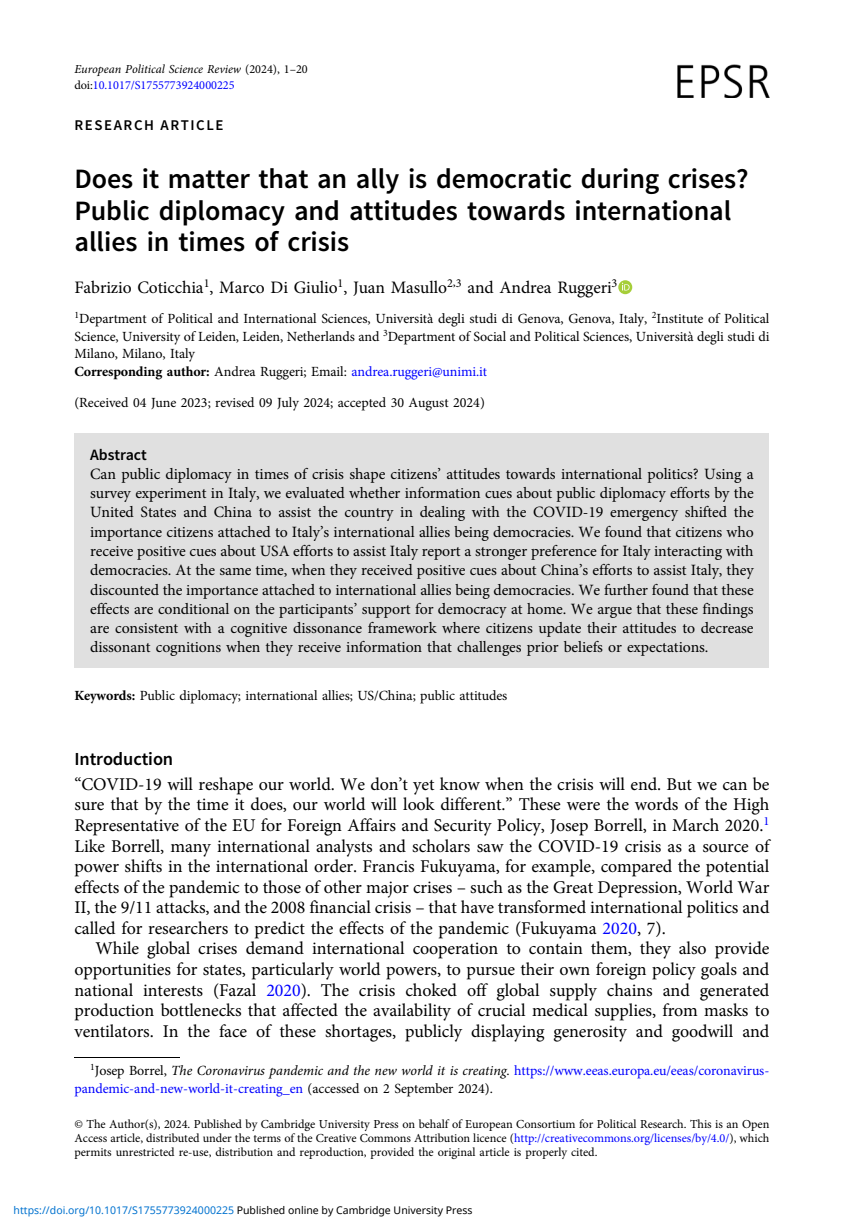
<style>
.page{position:relative;width:864px;height:1226px;background:#fff}
.page>*{position:absolute;margin:0;border:0;box-sizing:border-box;transform-origin:0 0}
.t1{font:28px/31.5px "Adv OT031 da 8 bf";color:#000}
.t2{font:18.38px "Adv OT031 da 8 bf";color:#000}
.t3{font:18.03px/20.7px "Adv OT1 ef 757 c 0";color:#000;text-align:justify}
.t4{font:17.5px "Adv OT1 ef 757 c 0";color:#000}
.t5{font:15.75px/19.2px "Adv OT1 ef 757 c 0";color:#000;text-align:justify}
.t6{font:15.75px "Adv OT031 da 8 bf";color:#000}
.t7{font:14.88px "Adv OT031 da 8 bf";letter-spacing:.11em;color:#000}
.t8{font:14px/17.5px "Adv OT1 ef 757 c 0";color:#000}
.t9{font:14px "Adv OT7 d 6 df 7 ab.I";color:#000}
.t10{font:14px "Adv OT1 ef 757 c 0";color:#00f}
.t11{font:12.25px/14px "Adv OT1 ef 757 c 0";color:#000;text-align:justify}
.t12{font:12.25px "Adv OT7 d 6 df 7 ab.I";color:#000}
.t13{font:12.25px "Adv OT1 ef 757 c 0";color:#00f}
.t14{font:10.5px "Noto Sans";color:#0172cf}
.s1{font-family:"Adv OT1 ef 757 c 0"}
.s2{color:#000}
.s3{font-family:"Adv O Tb 65 e 897 d.B"}
.s4{color:#00f}
.s5{font-style:inherit}
.s6{font-family:"Adv OT1 ef 757 c 0";color:#00f}
</style>
<div class="page">
<svg style="left:618px;top:280px;width:14px;height:14px"></svg>
<svg style="left:621px;top:283px;width:8px;height:7px"></svg>
<div style="left:74px;top:433px;width:695px;height:235px;background:#e0e0e0"></div>
<hr style="left:74px;top:1056px;width:105px;height:1px;background:#000">
<img style="left:677px;top:65px;width:92px;height:33px">
<p class="t12" style="left:74px;top:64px;width:235px">European Political Science Review <span class="s1">(2024), 1</span><span class="s1">–</span><span class="s1">20</span></p>
<p class="t13" style="left:74px;top:80px;width:162px"><span class="s2">doi:</span>10.1017/S1755773924000225</p>
<p class="t7" style="left:74px;top:120px;width:150px">RESEARCH ARTICLE</p>
<h1 class="t1" style="left:74px;top:165px;width:675px">Does it matter that an ally is democratic during crises?<br>Public diplomacy and attitudes towards international allies in times of crisis</h1>
<p class="t4" style="left:74px;top:281px;width:544px">Fabrizio Coticchia<sup>1</sup>, Marco Di Giulio<sup>1</sup>, Juan Masullo<sup>2</sup><sup>,</sup><sup>3</sup> and Andrea Ruggeri<sup>3</sup></p>
<p class="t8" style="left:74px;top:311px;width:696px"><sup>1</sup>Department of Political and International Sciences, Università degli studi di Genova, Genova, Italy, <sup>2</sup>Institute of Political Science, University of Leiden, Leiden, Netherlands and <sup>3</sup>Department of Social and Political Sciences, Università degli studi di Milano, Milano, Italy<br><span class="s3">Corresponding author:</span> Andrea Ruggeri; Email: <span class="s4">andrea.ruggeri@unimi.it</span></p>
<p class="t8" style="left:74px;top:395px;width:411px">(Received 04 June 2023; revised 09 July 2024; accepted 30 August 2024)</p>
<p class="t6" style="left:90px;top:448px;width:58px">Abstract</p>
<p class="t5" style="left:90px;top:465px;width:664px">Can public diplomacy in times of crisis shape citizens<span class="s5">’</span> attitudes towards international politics? Using a survey experiment in Italy, we evaluated whether information cues about public diplomacy efforts by the United States and China to assist the country in dealing with the COVID-19 emergency shifted the importance citizens attached to Italy<span class="s5">’</span>s international allies being democracies. We found that citizens who receive positive cues about USA efforts to assist Italy report a stronger preference for Italy interacting with democracies. At the same time, when they received positive cues about China<span class="s5">’</span>s efforts to assist Italy, they discounted the importance attached to international allies being democracies. We further found that these effects are conditional on the participants<span class="s5">’</span> support for democracy at home. We argue that these findings are consistent with a cognitive dissonance framework where citizens update their attitudes to decrease dissonant cognitions when they receive information that challenges prior beliefs or expectations.</p>
<p class="t8" style="left:74px;top:687px;width:434px"><span class="s3">Keywords:</span> Public diplomacy; international allies; US/China; public attitudes</p>
<p class="t2" style="left:74px;top:752px;width:100px">Introduction</p>
<p class="t3" style="left:74px;top:775px;width:696px"><span class="s5">“</span>COVID-19 will reshape our world. We don<span class="s5">’</span>t yet know when the crisis will end. But we can be sure that by the time it does, our world will look different.<span class="s5">”</span> These were the words of the High Representative of the EU for Foreign Affairs and Security Policy, Josep Borrell, in March 2020.<sup>1<br></sup>Like Borrell, many international analysts and scholars saw the COVID-19 crisis as a source of power shifts in the international order. Francis Fukuyama, for example, compared the potential effects of the pandemic to those of other major crises <span class="s5">–</span> such as the Great Depression, World War II, the 9/11 attacks, and the 2008 financial crisis <span class="s5">–</span> that have transformed international politics and called for researchers to predict the effects of the pandemic (Fukuyama <span class="s4">2020</span>, 7).</p>
<p class="t3" style="left:74px;top:940px;width:696px;text-indent:21px">While global crises demand international cooperation to contain them, they also provide opportunities for states, particularly world powers, to pursue their own foreign policy goals and national interests (Fazal <span class="s4">2020</span>). The crisis choked off global supply chains and generated production bottlenecks that affected the availability of crucial medical supplies, from masks to ventilators. In the face of these shortages, publicly displaying generosity and goodwill and</p>
<p class="t9" style="left:90px;top:1065px;width:680px"><sup>1</sup><span class="s1">Josep Borrel,</span> The Coronavirus pandemic and the new world it is creating<span class="s1">.</span> <span class="s6">https://www.eeas.europa.eu/eeas/coronavirus-</span></p>
<p class="t10" style="left:74px;top:1082px;width:419px">pandemic-and-new-world-it-creating_en <span class="s2">(accessed on 2 September 2024).</span></p>
<p class="t11" style="left:74px;top:1117px;width:696px">© The Author(s), 2024. Published by Cambridge University Press on behalf of European Consortium for Political Research. This is an Open Access article, distributed under the terms of the Creative Commons Attribution licence (<span class="s4">http://creativecommons.org/licenses/by/4.0/</span>), which permits unrestricted re-use, distribution and reproduction, provided the original article is properly cited.</p>
<p class="t14" style="left:14px;top:1202px;width:460px">https://doi.org/10.1017/S1755773924000225 <span class="s2">Published online by Cambridge University Press</span></p>
</div>
